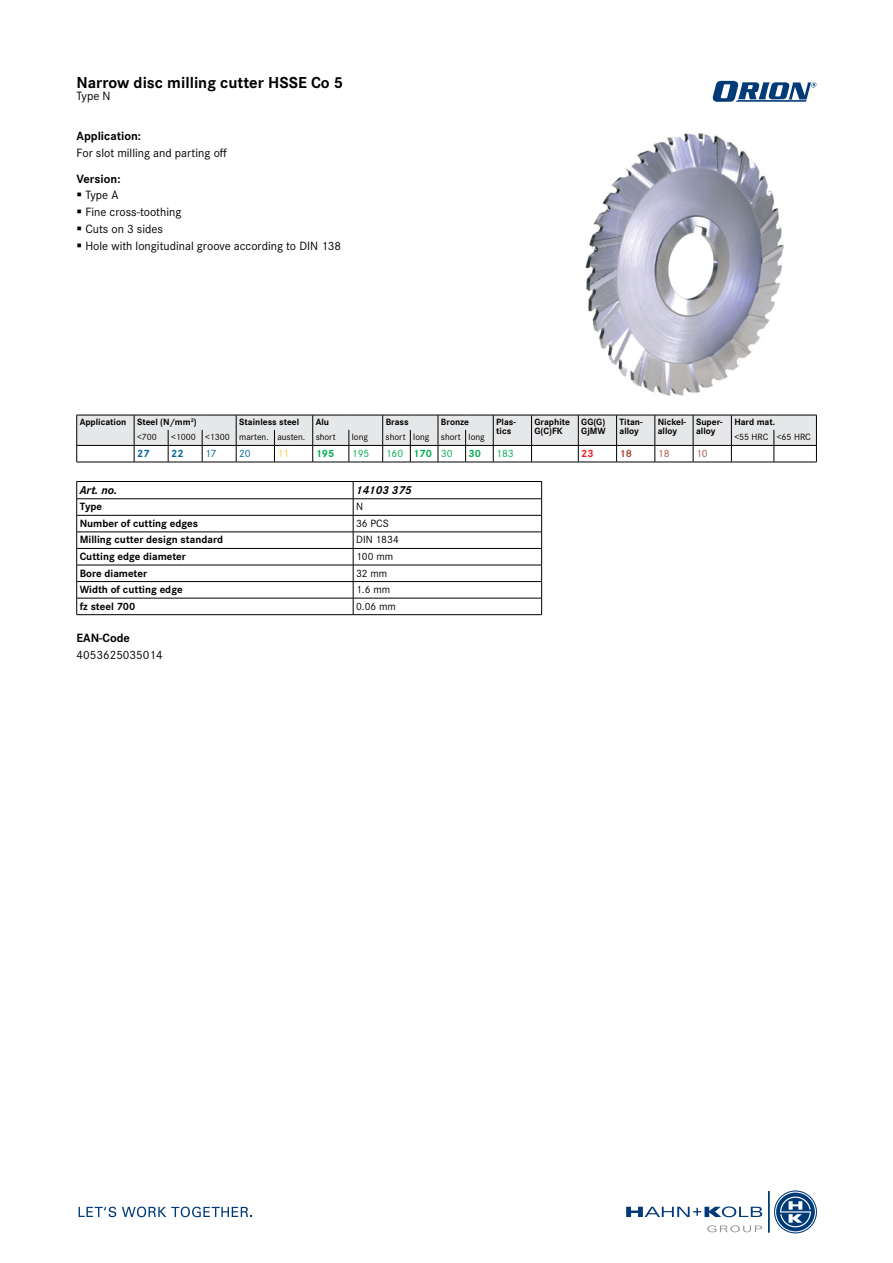
<style>
.page{position:relative;width:893px;height:1263px;background:#fff}
.page>*{position:absolute;margin:0;border:0;box-sizing:border-box;transform-origin:0 0}
.t1{font:700 16.5px "Corporate S Pro";color:#000}
.t2{font:12.45px/16.8px "Corporate S Pro";color:#000}
.t3{font:700 12.45px "Corporate S Pro";color:#000}
.t4{font:12.45px "Corporate S";color:#000}
.t5{font:italic 700 12px "Corporate S Pro";color:#000}
.t6{font:700 10.95px "Corporate S Pro";color:#000}
.t7{font:10.95px "Corporate S Pro";color:#000}
.t8{font:10.95px "Corporate S Pro";color:#00ab4e}
.t9{font:700 10.95px "Corporate S Pro";color:#00ab4e}
.t10{font:700 10.95px "Corporate S Pro";color:#00669b}
.t11{font:10.95px "Corporate S Pro";color:#00669b}
.t12{font:10.95px "Corporate S Pro";color:#aa4e3d}
.t13{font:10.95px "Corporate S Pro";color:#ffcc31}
.t14{font:700 10.95px "Corporate S Pro";color:#ed1d24}
.t15{font:700 10.95px "Corporate S Pro";color:#aa4e3d}
.t16{font:700 9.45px/9.4px "Corporate S Pro";color:#000}
.t17{font:9.45px "Corporate S Pro";color:#000}
.s1{font-weight:700}
</style>
<div class="page">
<img style="left:586px;top:133px;width:197px;height:263px">
<svg style="left:713px;top:81px;width:103px;height:21px"></svg>
<svg style="left:626px;top:1206px;width:136px;height:11px"></svg>
<hr style="left:768px;top:1191px;width:1px;height:41px;background:#003b78">
<svg style="left:775px;top:1191px;width:41px;height:42px"></svg>
<div style="left:774px;top:1191px;width:42px;height:42px;border:2px solid #fff;border-radius:50%"></div>
<div style="left:774px;top:1191px;width:42px;height:42px;border:1px solid #003b78;border-radius:50%"></div>
<svg style="left:707px;top:1225px;width:55px;height:7px"></svg>
<svg style="left:79px;top:1207px;width:37px;height:10px"></svg>
<svg style="left:122px;top:1206px;width:130px;height:11px"></svg>
<svg style="left:76px;top:415px;width:741px;height:48px"></svg>
<hr style="left:774px;top:462px;width:43px;height:1px;background:#000">
<hr style="left:77px;top:481px;width:276px;height:1px;background:#000">
<hr style="left:353px;top:481px;width:189px;height:1px;background:#000">
<hr style="left:77px;top:498px;width:276px;height:1px;background:#000">
<hr style="left:353px;top:498px;width:189px;height:1px;background:#000">
<hr style="left:77px;top:515px;width:276px;height:1px;background:#000">
<hr style="left:353px;top:515px;width:189px;height:1px;background:#000">
<hr style="left:77px;top:532px;width:276px;height:1px;background:#000">
<hr style="left:353px;top:532px;width:189px;height:1px;background:#000">
<hr style="left:77px;top:548px;width:276px;height:1px;background:#000">
<hr style="left:353px;top:548px;width:189px;height:1px;background:#000">
<hr style="left:77px;top:565px;width:276px;height:1px;background:#000">
<hr style="left:353px;top:565px;width:189px;height:1px;background:#000">
<hr style="left:77px;top:581px;width:276px;height:1px;background:#000">
<hr style="left:353px;top:581px;width:189px;height:1px;background:#000">
<hr style="left:77px;top:598px;width:276px;height:1px;background:#000">
<svg style="left:76px;top:482px;width:1px;height:132px"></svg>
<hr style="left:77px;top:614px;width:276px;height:1px;background:#000">
<hr style="left:353px;top:598px;width:189px;height:1px;background:#000">
<svg style="left:353px;top:482px;width:1px;height:132px"></svg>
<svg style="left:541px;top:482px;width:1px;height:132px"></svg>
<hr style="left:353px;top:614px;width:189px;height:1px;background:#000">
<h1 class="t1" style="left:77px;top:69px;width:268px">Narrow disc milling cutter HSSE Co 5</h1>
<h2 class="t4" style="left:77px;top:87px;width:36px">Type N</h2>
<h2 class="t3" style="left:77px;top:126px;width:66px">Application:</h2>
<h2 class="t2" style="left:77px;top:144px;width:152px">For slot milling and parting off</h2>
<h2 class="t3" style="left:77px;top:169px;width:45px">Version:</h2>
<h2 class="t2" style="left:85px;top:186px;width:257px">Type A<br>Fine cross-toothing<br>Cuts on 3 sides<br>Hole with longitudinal groove according to DIN 138</h2>
<p class="t16" style="left:80px;top:416px;width:119px">Application Steel (N/mm<sup>2</sup>)</p>
<p class="t16" style="left:239px;top:416px;width:62px">Stainless steel</p>
<p class="t16" style="left:316px;top:416px;width:15px">Alu</p>
<p class="t16" style="left:386px;top:416px;width:25px">Brass</p>
<p class="t16" style="left:441px;top:416px;width:30px">Bronze</p>
<p class="t16" style="left:496px;top:416px;width:21px">Plas&shy;tics</p>
<p class="t16" style="left:534px;top:416px;width:37px">Graphite<br>G(C)FK</p>
<p class="t16" style="left:581px;top:416px;width:26px">GG(G)<br>GjMW</p>
<p class="t16" style="left:619px;top:416px;width:25px">Titan&shy;alloy</p>
<p class="t16" style="left:658px;top:416px;width:30px">Nickel&shy;alloy</p>
<p class="t16" style="left:696px;top:416px;width:28px">Super&shy;alloy</p>
<p class="t16" style="left:734px;top:416px;width:42px">Hard mat.</p>
<p class="t17" style="left:137px;top:430px;width:21px">&lt;700</p>
<p class="t17" style="left:171px;top:430px;width:166px">&lt;1000 &lt;1300 marten. austen. short</p>
<p class="t17" style="left:352px;top:430px;width:18px">long</p>
<p class="t17" style="left:386px;top:430px;width:101px">short long short long</p>
<p class="t17" style="left:734px;top:430px;width:78px">&lt;55 HRC &lt;65 HRC</p>
<p class="t10" style="left:137px;top:445px;width:14px">27</p>
<p class="t10" style="left:171px;top:445px;width:14px">22</p>
<p class="t11" style="left:205px;top:445px;width:13px">17</p>
<p class="t11" style="left:239px;top:445px;width:13px">20</p>
<p class="t13" style="left:277px;top:445px;width:13px">11</p>
<p class="t9" style="left:316px;top:445px;width:20px">195</p>
<p class="t8" style="left:352px;top:445px;width:19px">195</p>
<p class="t8" style="left:386px;top:445px;width:68px">160 <span class="s1">170</span> 30</p>
<p class="t9" style="left:469px;top:445px;width:14px">30</p>
<p class="t8" style="left:496px;top:445px;width:19px">183</p>
<p class="t14" style="left:581px;top:445px;width:14px">23</p>
<p class="t15" style="left:620px;top:445px;width:14px">18</p>
<p class="t12" style="left:658px;top:445px;width:13px">18</p>
<p class="t12" style="left:696px;top:445px;width:13px">10</p>
<p class="t5" style="left:80px;top:480px;width:39px">Art. no.</p>
<p class="t5" style="left:356px;top:480px;width:57px">14103 375</p>
<p class="t6" style="left:80px;top:498px;width:24px">Type</p>
<p class="t7" style="left:356px;top:499px;width:9px">N</p>
<p class="t6" style="left:80px;top:515px;width:120px">Number of cutting edges</p>
<p class="t7" style="left:356px;top:515px;width:34px">36 PCS</p>
<p class="t6" style="left:80px;top:531px;width:145px">Milling cutter design standard</p>
<p class="t7" style="left:356px;top:532px;width:44px">DIN 1834</p>
<p class="t6" style="left:80px;top:548px;width:108px">Cutting edge diameter</p>
<p class="t7" style="left:356px;top:548px;width:39px">100 mm</p>
<p class="t6" style="left:80px;top:564px;width:69px">Bore diameter</p>
<p class="t7" style="left:356px;top:565px;width:33px">32 mm</p>
<p class="t6" style="left:80px;top:581px;width:104px">Width of cutting edge</p>
<p class="t7" style="left:356px;top:581px;width:35px">1.6 mm</p>
<p class="t6" style="left:80px;top:597px;width:57px">fz steel 700</p>
<p class="t7" style="left:356px;top:598px;width:41px">0.06 mm</p>
<h2 class="t3" style="left:77px;top:628px;width:55px">EAN-Code</h2>
<h2 class="t2" style="left:77px;top:646px;width:88px">4053625035014</h2>
</div>
